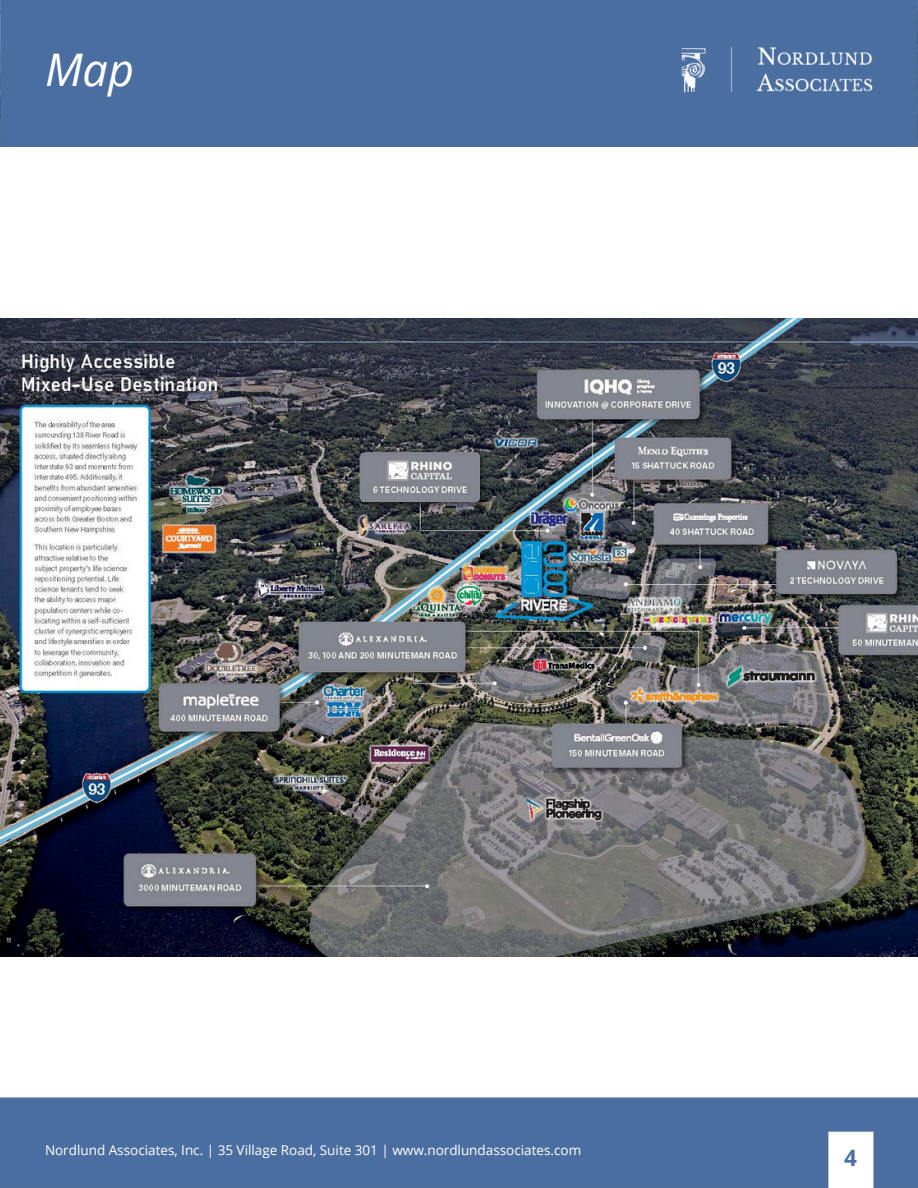
<style>
.page{position:relative;width:918px;height:1188px;background:#fff}
.page>*{position:absolute;margin:0;border:0;box-sizing:border-box;transform-origin:0 0}
.t1{font:italic 45px "Open Sans";color:#fff}
.t2{font:700 22.5px "Open Sans";color:#4c70a4}
.t3{font:13.5px "Open Sans";color:#fff}
</style>
<div class="page">
<div style="left:0;top:1097px;width:918px;height:91px;background:#4b6ea0"></div>
<div style="left:0;top:0;width:918px;height:146px;background:#4b6ea0"></div>
<img style="left:682px;top:45px;width:191px;height:49px">
<img style="left:0;top:319px;width:918px;height:638px">
<p class="t1" style="left:45px;top:38px;width:90px">Map</p>
<p class="t3" style="left:45px;top:1140px;width:538px">Nordlund Associates, Inc. | 35 Village Road, Suite 301 | www.nordlundassociates.com</p>
<p class="t2" style="left:844px;top:1142px;width:14px">4</p>
</div>
